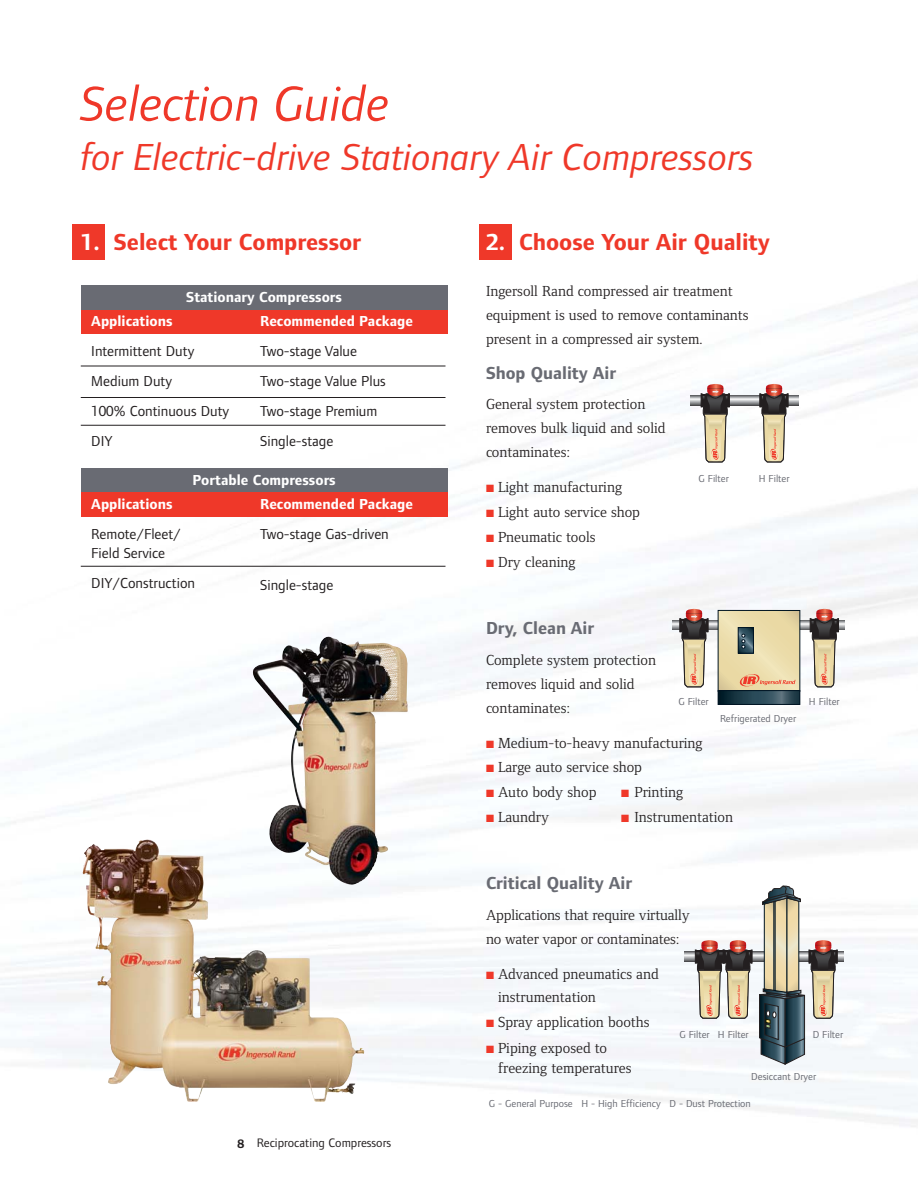
<style>
.page{position:relative;width:918px;height:1188px;background:#fff}
.page>*{position:absolute;margin:0;border:0;box-sizing:border-box;transform-origin:0 0}
.t1{font:italic 51px "Foundry Form Sans";color:#ef3829}
.t2{font:italic 39px "Foundry Form Sans";color:#ef3829}
.t3{font:700 24px "Foundry Form Sans";color:#ef3829}
.t4{font:700 18px "Foundry Form Sans";color:#696b73}
.t5{font:15px/24px "Foundry Form Serif";color:#231f20}
.t6{font:15px/30px "Foundry Form Sans";color:#231f20}
.t7{font:700 15px "Foundry Form Sans";color:#fff}
.t8{font:12.75px "Foundry Form Sans";color:#231f20}
.t9{font:10.5px "Foundry Form Sans";color:#696b73}
.s1{color:#fff}
.s2{color:#ef3829}
.s3{font-weight:700}
</style>
<div class="page">
<img style="left:0;top:224px;width:918px;height:903px">
<svg style="left:690px;top:396px;width:109px;height:9px"></svg>
<svg style="left:760px;top:384px;width:28px;height:78px"></svg>
<svg style="left:701px;top:384px;width:29px;height:78px"></svg>
<svg style="left:672px;top:620px;width:173px;height:10px"></svg>
<svg style="left:720px;top:612px;width:78px;height:78px;background:#eadbaa"></svg>
<div style="left:718px;top:610px;width:82px;height:82px;border:1px solid #001420"></div>
<svg style="left:720px;top:692px;width:78px;height:11px"></svg>
<div style="left:718px;top:690px;width:82px;height:15px;border:1px solid #001423"></div>
<svg style="left:740px;top:629px;width:12px;height:23px"></svg>
<div style="left:738px;top:627px;width:16px;height:27px;border:1px solid #001423"></div>
<svg style="left:741px;top:634px;width:4px;height:15px"></svg>
<svg style="left:810px;top:609px;width:29px;height:96px"></svg>
<svg style="left:680px;top:609px;width:28px;height:96px"></svg>
<svg style="left:739px;top:673px;width:57px;height:14px"></svg>
<svg style="left:685px;top:952px;width:158px;height:9px"></svg>
<svg style="left:695px;top:886px;width:143px;height:179px"></svg>
<div style="left:73px;top:224px;width:32px;height:36px;background:#ef3829"></div>
<div style="left:479px;top:224px;width:32px;height:35px;background:#ef3829"></div>
<div style="left:81px;top:468px;width:367px;height:25px;background:#696b73"></div>
<hr style="left:81px;top:366px;width:364px;height:1px;background:#231f20">
<hr style="left:81px;top:397px;width:364px;height:1px;background:#231f20">
<hr style="left:81px;top:425px;width:364px;height:1px;background:#231f20">
<hr style="left:81px;top:566px;width:364px;height:1px;background:#231f20">
<div style="left:81px;top:309px;width:367px;height:25px;background:#ef3829"></div>
<div style="left:81px;top:492px;width:367px;height:25px;background:#ef3829"></div>
<div style="left:81px;top:285px;width:367px;height:25px;background:#696b73"></div>
<img style="left:159px;top:855px;width:205px;height:234px">
<img style="left:253px;top:637px;width:155px;height:248px">
<h1 class="t1" style="left:81px;top:85px;width:310px">Selection Guide</h1>
<h2 class="t2" style="left:81px;top:143px;width:675px">for Electric-drive Stationary Air Compressors</h2>
<h3 class="t3" style="left:81px;top:233px;width:282px"><span class="s1">1.</span> Select Your Compressor</h3>
<h3 class="t3" style="left:486px;top:233px;width:286px"><span class="s1">2.</span> Choose Your Air Quality</h3>
<p class="t5" style="left:486px;top:280px;width:264px">Ingersoll Rand compressed air treatment equipment is used to remove contaminants present in a compressed air system.</p>
<p class="t7" style="left:186px;top:291px;width:157px">Stationary Compressors</p>
<p class="t7" style="left:260px;top:315px;width:154px">Recommended Package</p>
<p class="t6" style="left:260px;top:337px;width:127px">Two-stage Value<br>Two-stage Value Plus<br>Two-stage Premium<br>Single-stage</p>
<p class="t7" style="left:91px;top:315px;width:83px">Applications</p>
<p class="t6" style="left:91px;top:337px;width:139px">Intermittent Duty<br>Medium Duty<br>100% Continuous Duty<br>DIY</p>
<p class="t4" style="left:486px;top:366px;width:132px">Shop Quality Air</p>
<p class="t5" style="left:486px;top:394px;width:181px">General system protection removes bulk liquid and solid contaminates:</p>
<p class="t5" style="left:486px;top:477px;width:138px"><span class="s2">■</span> Light manufacturing</p>
<p class="t5" style="left:486px;top:502px;width:156px"><span class="s2">■</span> Light auto service shop</p>
<p class="t5" style="left:486px;top:526px;width:111px"><span class="s2">■</span> Pneumatic tools</p>
<p class="t5" style="left:486px;top:551px;width:91px"><span class="s2">■</span> Dry cleaning</p>
<p class="t7" style="left:193px;top:474px;width:145px">Portable Compressors</p>
<p class="t9" style="left:699px;top:475px;width:32px">G Filter</p>
<p class="t9" style="left:759px;top:475px;width:32px">H Filter</p>
<p class="t7" style="left:260px;top:498px;width:154px">Recommended Package</p>
<p class="t6" style="left:260px;top:520px;width:130px">Two-stage Gas-driven</p>
<p class="t6" style="left:260px;top:571px;width:75px">Single-stage</p>
<p class="t7" style="left:91px;top:498px;width:83px">Applications</p>
<p class="t6" style="left:91px;top:525px;width:91px;line-height:19.5px">Remote/Fleet/<br>Field Service</p>
<p class="t6" style="left:91px;top:570px;width:105px">DIY/Construction</p>
<p class="t4" style="left:486px;top:621px;width:110px">Dry, Clean Air</p>
<p class="t5" style="left:486px;top:649px;width:172px">Complete system protection removes liquid and solid contaminates:</p>
<p class="t5" style="left:486px;top:732px;width:218px"><span class="s2">■</span> Medium-to-heavy manufacturing</p>
<p class="t5" style="left:486px;top:757px;width:158px"><span class="s2">■</span> Large auto service shop</p>
<p class="t5" style="left:486px;top:782px;width:112px"><span class="s2">■</span> Auto body shop</p>
<p class="t5" style="left:621px;top:782px;width:64px"><span class="s2">■</span> Printing</p>
<p class="t5" style="left:486px;top:806px;width:65px"><span class="s2">■</span> Laundry</p>
<p class="t5" style="left:621px;top:806px;width:114px"><span class="s2">■</span> Instrumentation</p>
<p class="t9" style="left:679px;top:698px;width:32px">G Filter</p>
<p class="t9" style="left:809px;top:698px;width:32px">H Filter</p>
<p class="t9" style="left:720px;top:715px;width:77px">Refrigerated Dryer</p>
<p class="t8" style="left:238px;top:1138px;width:155px"><span class="s3">8</span> Reciprocating Compressors</p>
<p class="t4" style="left:486px;top:876px;width:148px">Critical Quality Air</p>
<p class="t5" style="left:486px;top:904px;width:205px">Applications that require virtually no water vapor or contaminates:</p>
<p class="t5" style="left:498px;top:964px;width:162px;line-height:23.2px;text-indent:-12px"><span class="s2">■</span> Advanced pneumatics and instrumentation</p>
<p class="t5" style="left:486px;top:1011px;width:165px"><span class="s2">■</span> Spray application booths</p>
<p class="t5" style="left:498px;top:1040px;width:135px;line-height:19.5px;text-indent:-12px"><span class="s2">■</span> Piping exposed to freezing temperatures</p>
<p class="t9" style="left:680px;top:1030px;width:71px">G Filter H Filter</p>
<p class="t9" style="left:813px;top:1030px;width:32px">D Filter</p>
<p class="t9" style="left:751px;top:1073px;width:66px">Desiccant Dryer</p>
<p class="t9" style="left:489px;top:1099px;width:263px">G - General Purpose H - High Efficiency D - Dust Protection</p>
</div>
